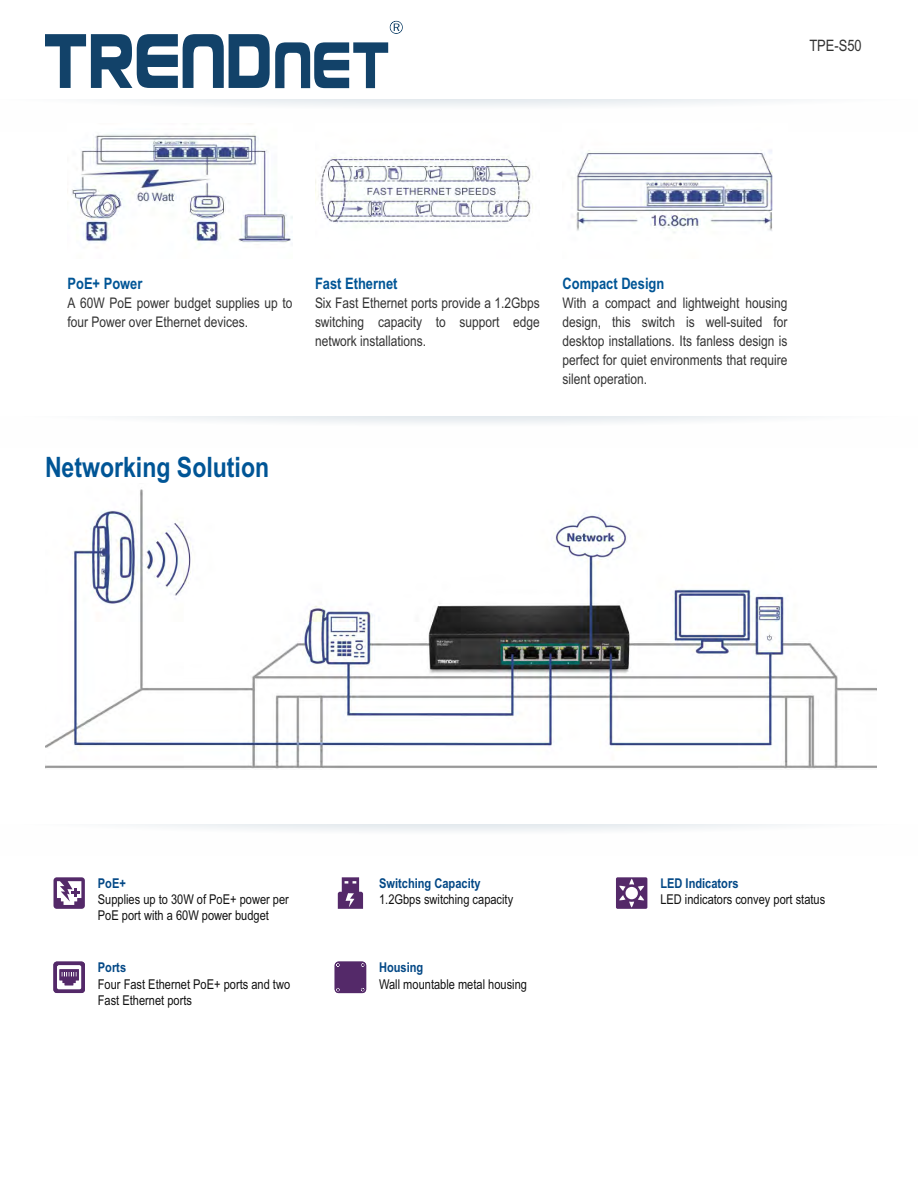
<style>
.page{position:relative;width:918px;height:1188px;background:#fff}
.page>*{position:absolute;margin:0;border:0;box-sizing:border-box;transform-origin:0 0}
.t1{font:700 28.2px "Arial Narrow";color:#005596}
.t2{font:700 15.75px "Arial Narrow";color:#005596}
.t3{font:15.75px "Arial Narrow";color:#333}
.t4{font:14.7px/19px "Arial Narrow";color:#333;text-align:justify}
.t5{font:13.5px/16.2px "Arial Narrow";color:#111}
.t6{font:700 13.5px "Arial Narrow";color:#034886}
</style>
<div class="page">
<svg style="left:106px;top:99px;width:693px;height:7px"></svg>
<img style="left:72px;top:134px;width:220px;height:109px">
<img style="left:315px;top:156px;width:218px;height:68px">
<img style="left:572px;top:150px;width:201px;height:83px">
<svg style="left:144px;top:417px;width:633px;height:6px"></svg>
<img style="left:46px;top:489px;width:831px;height:280px">
<svg style="left:145px;top:825px;width:632px;height:6px"></svg>
<svg style="left:54px;top:877px;width:31px;height:32px"></svg>
<svg style="left:53px;top:962px;width:32px;height:31px"></svg>
<svg style="left:338px;top:877px;width:25px;height:32px"></svg>
<svg style="left:335px;top:962px;width:31px;height:31px"></svg>
<svg style="left:616px;top:877px;width:31px;height:32px"></svg>
<svg style="left:45px;top:21px;width:358px;height:67px"></svg>
<p class="t3" style="left:809px;top:39px;width:54px">TPE-S50</p>
<p class="t2" style="left:68px;top:278px;width:77px">PoE+ Power</p>
<p class="t4" style="left:68px;top:295px;width:226px">A 60W PoE power budget supplies up to four Power over Ethernet devices.</p>
<p class="t2" style="left:315px;top:278px;width:84px">Fast Ethernet</p>
<p class="t4" style="left:315px;top:295px;width:226px">Six Fast Ethernet ports provide a 1.2Gbps switching capacity to support edge network installations.</p>
<p class="t2" style="left:562px;top:278px;width:103px">Compact Design</p>
<p class="t4" style="left:562px;top:295px;width:226px">With a compact and lightweight housing design, this switch is well-suited for desktop installations. Its fanless design is perfect for quiet environments that require silent operation.</p>
<h1 class="t1" style="left:45px;top:456px;width:226px">Networking Solution</h1>
<p class="t6" style="left:98px;top:878px;width:29px">PoE+</p>
<p class="t5" style="left:98px;top:893px;width:193px">Supplies up to 30W of PoE+ power per<br>PoE port with a 60W power budget</p>
<p class="t6" style="left:98px;top:962px;width:30px">Ports</p>
<p class="t5" style="left:98px;top:977px;width:194px">Four Fast Ethernet PoE+ ports and two<br>Fast Ethernet ports</p>
<p class="t6" style="left:379px;top:878px;width:103px">Switching Capacity</p>
<p class="t5" style="left:379px;top:893px;width:136px">1.2Gbps switching capacity</p>
<p class="t6" style="left:379px;top:962px;width:46px">Housing</p>
<p class="t5" style="left:379px;top:977px;width:149px">Wall mountable metal housing</p>
<p class="t6" style="left:660px;top:878px;width:80px">LED Indicators</p>
<p class="t5" style="left:660px;top:893px;width:166px">LED indicators convey port status</p>
</div>
